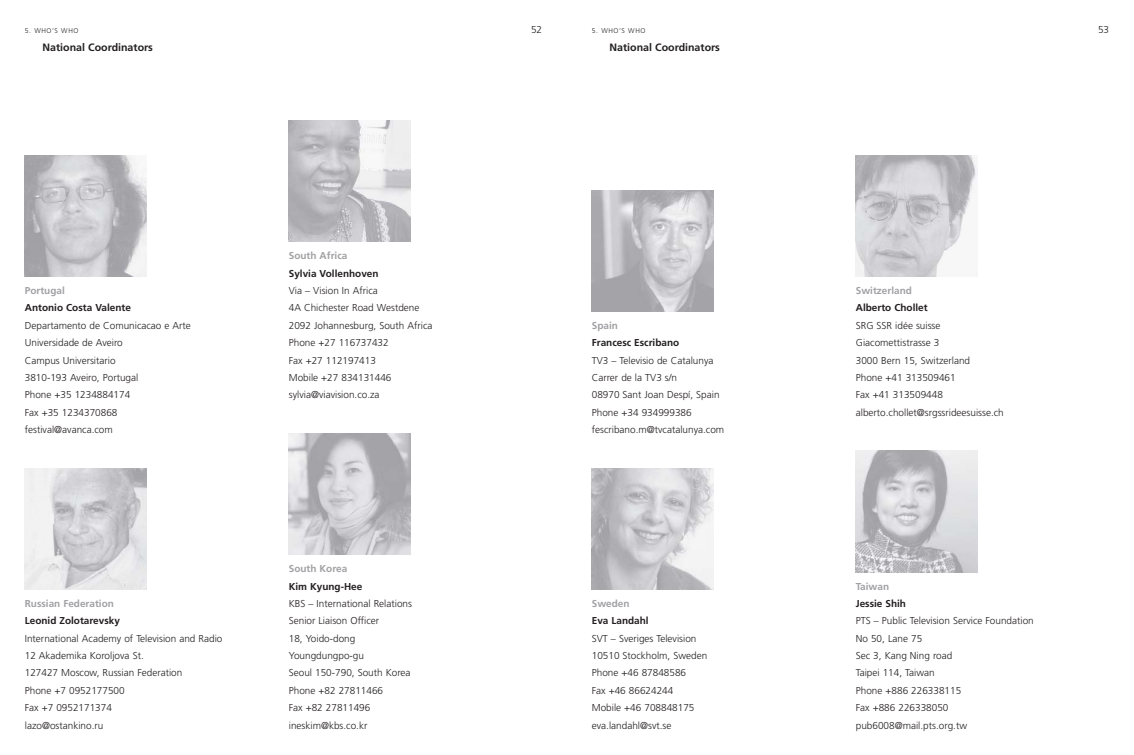
<style>
.page{position:relative;width:1134px;height:755px;background:#fff}
.page>*{position:absolute;margin:0;border:0;box-sizing:border-box;transform-origin:0 0}
.t1{font:700 10.62px "Frutiger";color:#231f20}
.t2{font:300 10px/17.4px "Frutiger";color:#231f20}
.t3{font:700 10px "Frutiger";color:#231f20}
.t4{font:700 10px "Frutiger";color:#a1a0a4}
.t5{font:300 6.88px "Frutiger";letter-spacing:.085em;color:#231f20}
</style>
<div class="page">
<img style="left:592px;top:468px;width:121px;height:121px">
<img style="left:592px;top:190px;width:121px;height:121px">
<img style="left:856px;top:451px;width:121px;height:121px">
<img style="left:856px;top:155px;width:121px;height:122px">
<img style="left:25px;top:468px;width:121px;height:121px">
<img style="left:25px;top:155px;width:121px;height:122px">
<img style="left:289px;top:433px;width:121px;height:122px">
<img style="left:289px;top:120px;width:121px;height:122px">
<p class="t5" style="left:25px;top:28px;width:55px">5. WHO’S WHO</p>
<p class="t2" style="left:531px;top:22px;width:13px">52</p>
<p class="t1" style="left:43px;top:43px;width:112px">National Coordinators</p>
<p class="t5" style="left:592px;top:28px;width:55px">5. WHO’S WHO</p>
<p class="t2" style="left:1098px;top:22px;width:13px">53</p>
<p class="t1" style="left:609px;top:43px;width:112px">National Coordinators</p>
<p class="t4" style="left:25px;top:286px;width:41px">Portugal</p>
<p class="t3" style="left:25px;top:304px;width:108px">Antonio Costa Valente</p>
<p class="t2" style="left:25px;top:317px;width:168px">Departamento de Comunicacao e Arte<br>Universidade de Aveiro<br>Campus Universitario<br>3810-193 Aveiro, Portugal<br>Phone +35 1234884174<br>Fax +35 1234370868 festival@avanca.com</p>
<p class="t4" style="left:25px;top:599px;width:91px">Russian Federation</p>
<p class="t3" style="left:25px;top:617px;width:97px">Leonid Zolotarevsky</p>
<p class="t2" style="left:25px;top:630px;width:199px">International Academy of Television and Radio<br>12 Akademika Koroljova St.<br>127427 Moscow, Russian Federation<br>Phone +7 0952177500<br>Fax +7 0952171374<br>lazo@ostankino.ru</p>
<p class="t4" style="left:289px;top:252px;width:60px">South Africa</p>
<p class="t3" style="left:289px;top:269px;width:91px">Sylvia Vollenhoven</p>
<p class="t2" style="left:289px;top:283px;width:145px">Via – Vision In Africa<br>4A Chichester Road Westdene<br>2092 Johannesburg, South Africa<br>Phone +27 116737432<br>Fax +27 112197413<br>Mobile +27 834131446 sylvia@viavision.co.za</p>
<p class="t4" style="left:289px;top:564px;width:60px">South Korea</p>
<p class="t3" style="left:289px;top:582px;width:75px">Kim Kyung-Hee</p>
<p class="t2" style="left:289px;top:595px;width:125px">KBS – International Relations<br>Senior Liaison Officer<br>18, Yoido-dong<br>Youngdungpo-gu<br>Seoul 150-790, South Korea<br>Phone +82 27811466<br>Fax +82 27811496 ineskim@kbs.co.kr</p>
<p class="t4" style="left:592px;top:321px;width:28px">Spain</p>
<p class="t3" style="left:592px;top:339px;width:89px">Francesc Escribano</p>
<p class="t2" style="left:592px;top:352px;width:134px">TV3 – Televisio de Catalunya<br>Carrer de la TV3 s/n<br>08970 Sant Joan Despí, Spain<br>Phone +34 934999386 fescribano.m@tvcatalunya.com</p>
<p class="t4" style="left:592px;top:599px;width:39px">Sweden</p>
<p class="t3" style="left:592px;top:617px;width:58px">Eva Landahl</p>
<p class="t2" style="left:592px;top:630px;width:117px">SVT – Sveriges Television<br>10510 Stockholm, Sweden<br>Phone +46 87848586<br>Fax +46 86624244<br>Mobile +46 708848175 eva.landahl@svt.se</p>
<p class="t4" style="left:856px;top:286px;width:58px">Switzerland</p>
<p class="t3" style="left:856px;top:304px;width:73px">Alberto Chollet</p>
<p class="t2" style="left:856px;top:317px;width:149px">SRG SSR idée suisse<br>Giacomettistrasse 3<br>3000 Bern 15, Switzerland<br>Phone +41 313509461<br>Fax +41 313509448 alberto.chollet@srgssrideesuisse.ch</p>
<p class="t4" style="left:856px;top:582px;width:35px">Taiwan</p>
<p class="t3" style="left:856px;top:599px;width:52px">Jessie Shih</p>
<p class="t2" style="left:856px;top:613px;width:180px">PTS – Public Television Service Foundation<br>No 50, Lane 75<br>Sec 3, Kang Ning road<br>Taipei 114, Taiwan<br>Phone +886 226338115<br>Fax +886 226338050 pub6008@mail.pts.org.tw</p>
</div>
